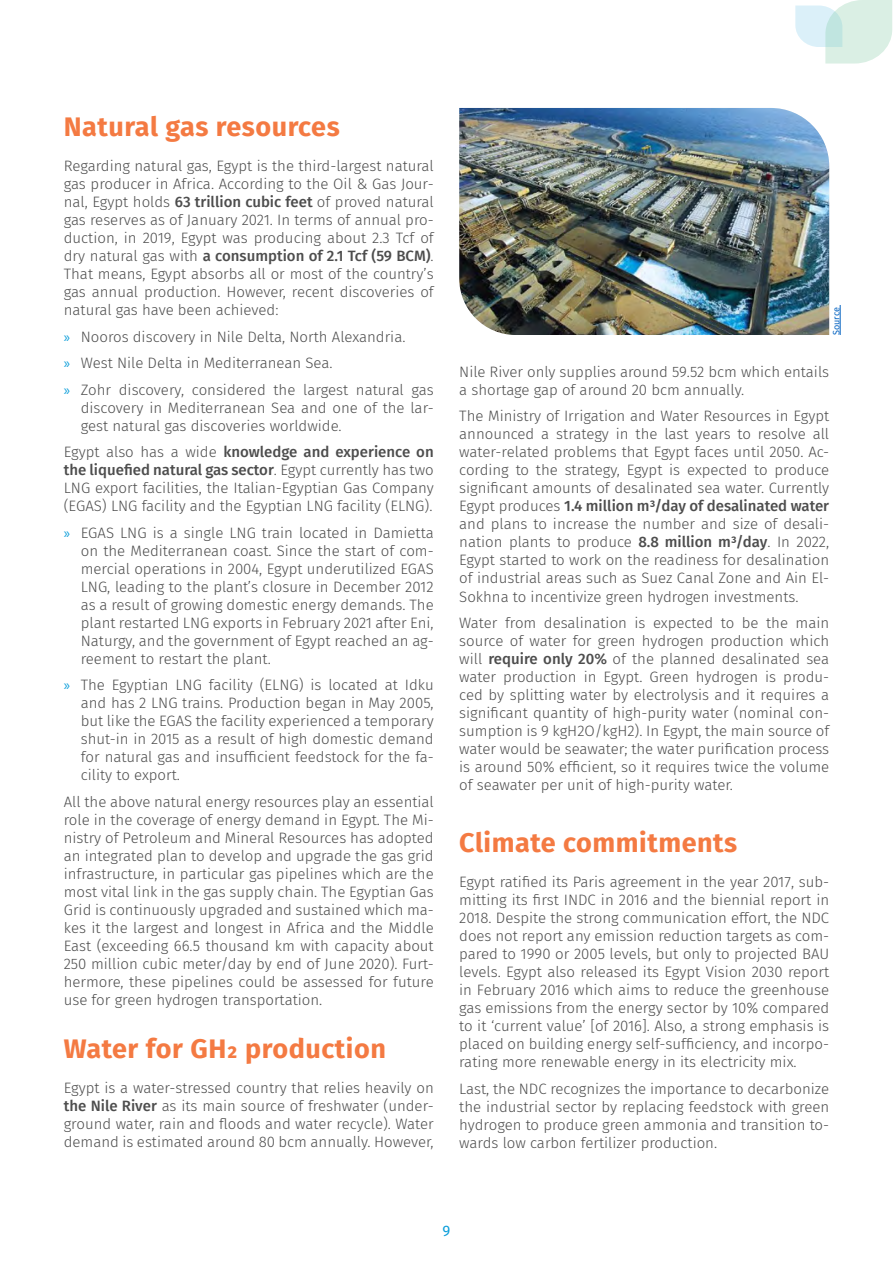
<style>
.page{position:relative;width:893px;height:1263px;background:#fff}
.page>*{position:absolute;margin:0;border:0;box-sizing:border-box;transform-origin:0 0}
.t1{font:700 27px "Fira Sans";letter-spacing:.02em;color:#f47a42}
.t2{font:300 15px/18px "Fira Sans";color:#4d4d4d;text-align:justify}
.t3{font:15px "Fira Sans";color:#0c9eda}
.t4{font:9px "Fira Sans";color:#0563c1}
.s1{font-weight:500}
.s2{font-family:"Myriad Pro";font-weight:400;color:#0c9eda}
</style>
<div class="page">
<svg style="left:795px;top:0;width:97px;height:64px"></svg>
<img style="left:459px;top:108px;width:370px;height:227px">
<hr style="left:840px;top:305px;width:1px;height:30px;background:#0563c1">
<h1 class="t1" style="left:64px;top:104px;width:277px">Natural gas resources</h1>
<p class="t2" style="left:64px;top:157px;width:371px">Regarding natural gas, Egypt is the third-largest natural gas producer in Africa. According to the Oil &amp; Gas Jour&shy;nal, Egypt holds <span class="s1">63 trillion cubic feet</span> of proved natural gas reserves as of January 2021. In terms of annual pro&shy;duction, in 2019, Egypt was producing about 2.3 Tcf of dry natural gas with <span class="s1">a consumption of 2.1 Tcf (59 BCM)</span>.<br>That means, Egypt absorbs all or most of the country’s gas annual production. However, recent discoveries of natural gas have been achieved:</p>
<p class="t2" style="left:64px;top:323px;width:371px;line-height:26.5px;text-align:left"><span class="s2">»</span> Nooros discovery in Nile Delta, North Alexandria.<br><span class="s2">»</span> West Nile Delta in Mediterranean Sea.<br><span class="s2">»</span> Zohr discovery, considered the largest natural gas</p>
<p class="t2" style="left:81px;top:399px;width:354px">discovery in Mediterranean Sea and one of the lar&shy;gest natural gas discoveries worldwide.</p>
<p class="t2" style="left:64px;top:443px;width:371px">Egypt also has a wide <span class="s1">knowledge and experience on the liquefied natural gas sector</span>. Egypt currently has two LNG export facilities, the Italian-Egyptian Gas Company (EGAS) LNG facility and the Egyptian LNG facility (ELNG).</p>
<p class="t2" style="left:81px;top:524px;width:354px;text-indent:-17px"><span class="s2">»</span> EGAS LNG is a single LNG train located in Damietta on the Mediterranean coast. Since the start of com&shy;mercial operations in 2004, Egypt underutilized EGAS LNG, leading to the plant’s closure in December 2012 as a result of growing domestic energy demands. The plant restarted LNG exports in February 2021 after Eni, Naturgy, and the government of Egypt reached an ag&shy;reement to restart the plant.</p>
<p class="t2" style="left:81px;top:676px;width:354px;text-indent:-17px"><span class="s2">»</span> The Egyptian LNG facility (ELNG) is located at Idku and has 2 LNG trains. Production began in May 2005, but like the EGAS the facility experienced a temporary shut-in in 2015 as a result of high domestic demand for natural gas and insufficient feedstock for the fa&shy;cility to export.</p>
<p class="t2" style="left:64px;top:793px;width:371px">All the above natural energy resources play an essential role in the coverage of energy demand in Egypt. The Mi&shy;nistry of Petroleum and Mineral Resources has adopted an integrated plan to develop and upgrade the gas grid infrastructure, in particular gas pipelines which are the most vital link in the gas supply chain. The Egyptian Gas Grid is continuously upgraded and sustained which ma&shy;kes it the largest and longest in Africa and the Middle East (exceeding 66.5 thousand km with capacity about 250 million cubic meter/day by end of June 2020). Furt&shy;hermore, these pipelines could be assessed for future use for green hydrogen transportation.</p>
<h1 class="t1" style="left:64px;top:1026px;width:324px">Water for GH2 production</h1>
<p class="t2" style="left:64px;top:1079px;width:371px">Egypt is a water-stressed country that relies heavily on <span class="s1">the Nile River</span> as its main source of freshwater (under&shy;ground water, rain and floods and water recycle). Water demand is estimated around 80 bcm annually. However,</p>
<p class="t4" style="left:829px;top:335px;width:29px;rotate:-90deg">Source</p>
<p class="t2" style="left:459px;top:363px;width:371px">Nile River only supplies around 59.52 bcm which entails a shortage gap of around 20 bcm annually.</p>
<p class="t2" style="left:459px;top:407px;width:371px">The Ministry of Irrigation and Water Resources in Egypt announced a strategy in the last years to resolve all water-related problems that Egypt faces until 2050. Ac&shy;cording to the strategy, Egypt is expected to produce significant amounts of desalinated sea water. Currently Egypt produces <span class="s1">1.4 million m3/day of desalinated water </span>and plans to increase the number and size of desali&shy;nation plants to produce <span class="s1">8.8 million m3/day</span>. In 2022, Egypt started to work on the readiness for desalination of industrial areas such as Suez Canal Zone and Ain El-Sokhna to incentivize green hydrogen investments.</p>
<p class="t2" style="left:459px;top:614px;width:371px">Water from desalination is expected to be the main source of water for green hydrogen production which will <span class="s1">require only 20%</span> of the planned desalinated sea water production in Egypt. Green hydrogen is produ&shy;ced by splitting water by electrolysis and it requires a significant quantity of high-purity water (nominal con&shy;sumption is 9 kgH2O/kgH2). In Egypt, the main source of water would be seawater; the water purification process is around 50% efficient, so it requires twice the volume of seawater per unit of high-purity water.</p>
<h1 class="t1" style="left:459px;top:820px;width:280px">Climate commitments</h1>
<p class="t2" style="left:459px;top:873px;width:371px">Egypt ratified its Paris agreement in the year 2017, sub&shy;mitting its first INDC in 2016 and the biennial report in 2018. Despite the strong communication effort, the NDC does not report any emission reduction targets as com&shy;pared to 1990 or 2005 levels, but only to projected BAU levels. Egypt also released its Egypt Vision 2030 report in February 2016 which aims to reduce the greenhouse gas emissions from the energy sector by 10% compared to it ‘current value’ [of 2016]. Also, a strong emphasis is placed on building energy self-sufficiency, and incorpo&shy;rating more renewable energy in its electricity mix.</p>
<p class="t2" style="left:459px;top:1079px;width:371px">Last, the NDC recognizes the importance to decarbonize the industrial sector by replacing feedstock with green hydrogen to produce green ammonia and transition to&shy;wards low carbon fertilizer production.</p>
<p class="t3" style="left:443px;top:1219px;width:9px">9</p>
</div>
